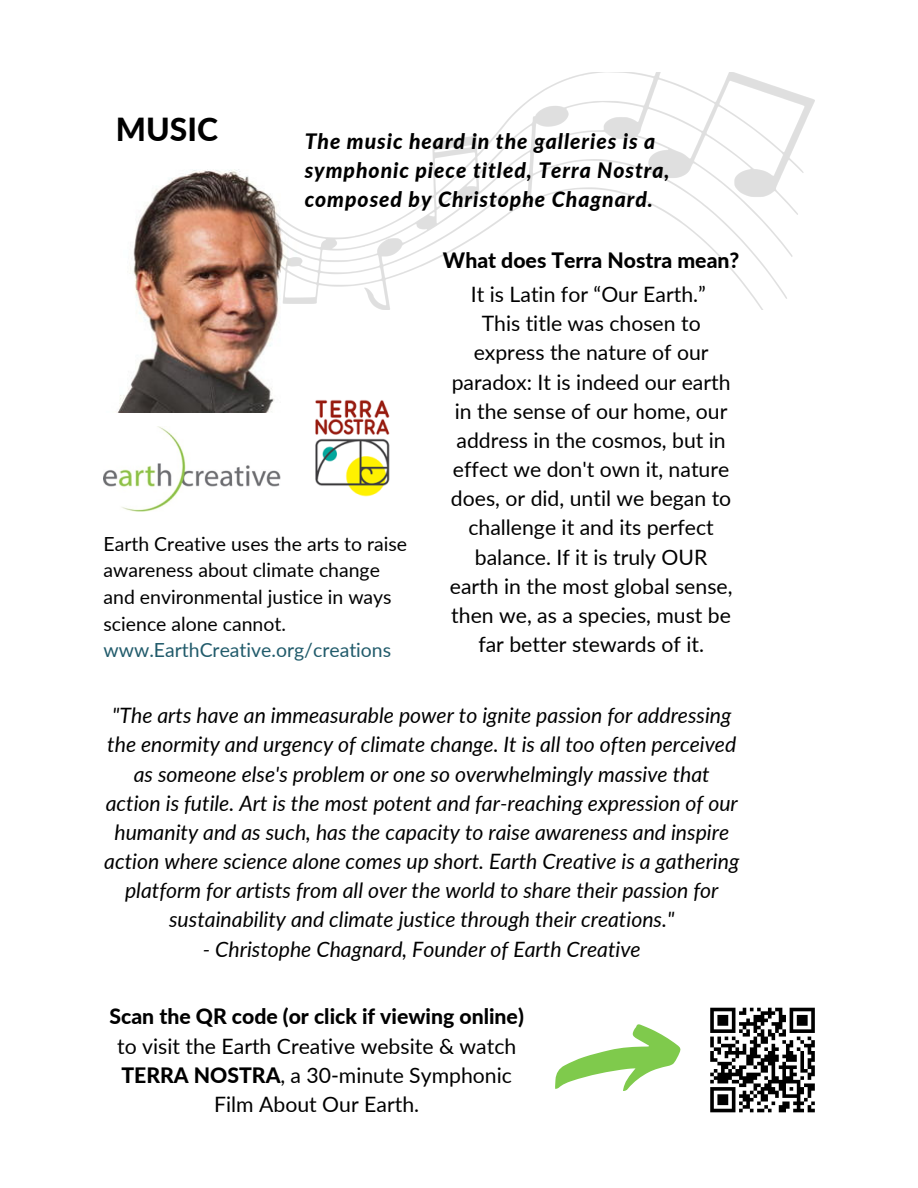
<style>
.page{position:relative;width:918px;height:1188px;background:#fff}
.page>*{position:absolute;margin:0;border:0;box-sizing:border-box;transform-origin:0 0}
.t1{font:800 31.8px "Lato";color:#000}
.t2{font:italic 21.15px/29.1px "Lato";color:#000;text-align:center}
.t3{font:21.15px/29.1px "Lato";color:#000;text-align:center}
.t4{font:italic 800 21.15px/29.1px "Lato";letter-spacing:.045em;color:#000}
.t5{font:800 21.15px "Lato";color:#000}
.t6{font:19.5px/26.5px "Lato";color:#000}
.s1{color:#215b6b}
.s2{font-weight:800}
</style>
<div class="page">
<img style="left:118px;top:169px;width:161px;height:243px">
<img style="left:248px;top:72px;width:566px;height:238px">
<img style="left:104px;top:426px;width:176px;height:86px">
<img style="left:315px;top:400px;width:75px;height:97px">
<svg style="left:710px;top:1008px;width:105px;height:104px"></svg>
<svg style="left:555px;top:1024px;width:126px;height:67px"></svg>
<p class="t1" style="left:116px;top:110px;width:104px">MUSIC</p>
<p class="t4" style="left:305px;top:126px;width:367px">The music heard in the galleries is a symphonic piece titled, Terra Nostra, composed by Christophe Chagnard.</p>
<p class="t5" style="left:443px;top:247px;width:298px">What does Terra Nostra mean?</p>
<p class="t6" style="left:104px;top:530px;width:305px">Earth Creative uses the arts to raise awareness about climate change and environmental justice in ways science alone cannot. <span class="s1">www.EarthCreative.org/creations</span></p>
<p class="t3" style="left:471px;top:279px;width:237px">It is Latin for “Our Earth.”</p>
<p class="t3" style="left:450px;top:309px;width:284px">This title was chosen to express the nature of our paradox: It is indeed our earth in the sense of our home, our address in the cosmos, but in effect we don't own it, nature does, or did, until we began to challenge it and its perfect balance. If it is truly OUR earth in the most global sense, then we, as a species, must be far better stewards of it.</p>
<p class="t2" style="left:104px;top:701px;width:637px">"The arts have an immeasurable power to ignite passion for addressing the enormity and urgency of climate change. It is all too often perceived as someone else's problem or one so overwhelmingly massive that action is futile. Art is the most potent and far-reaching expression of our humanity and as such, has the capacity to raise awareness and inspire action where science alone comes up short. Earth Creative is a gathering platform for artists from all over the world to share their passion for sustainability and climate justice through their creations."</p>
<p class="t2" style="left:203px;top:934px;width:439px">- Christophe Chagnard, Founder of Earth Creative</p>
<p class="t3" style="left:110px;top:1002px;width:416px"><span class="s2">Scan the QR code (or click if viewing online) </span>to visit the Earth Creative website &amp; watch <span class="s2">TERRA NOSTRA</span>, a 30-minute Symphonic Film About Our Earth.</p>
</div>
